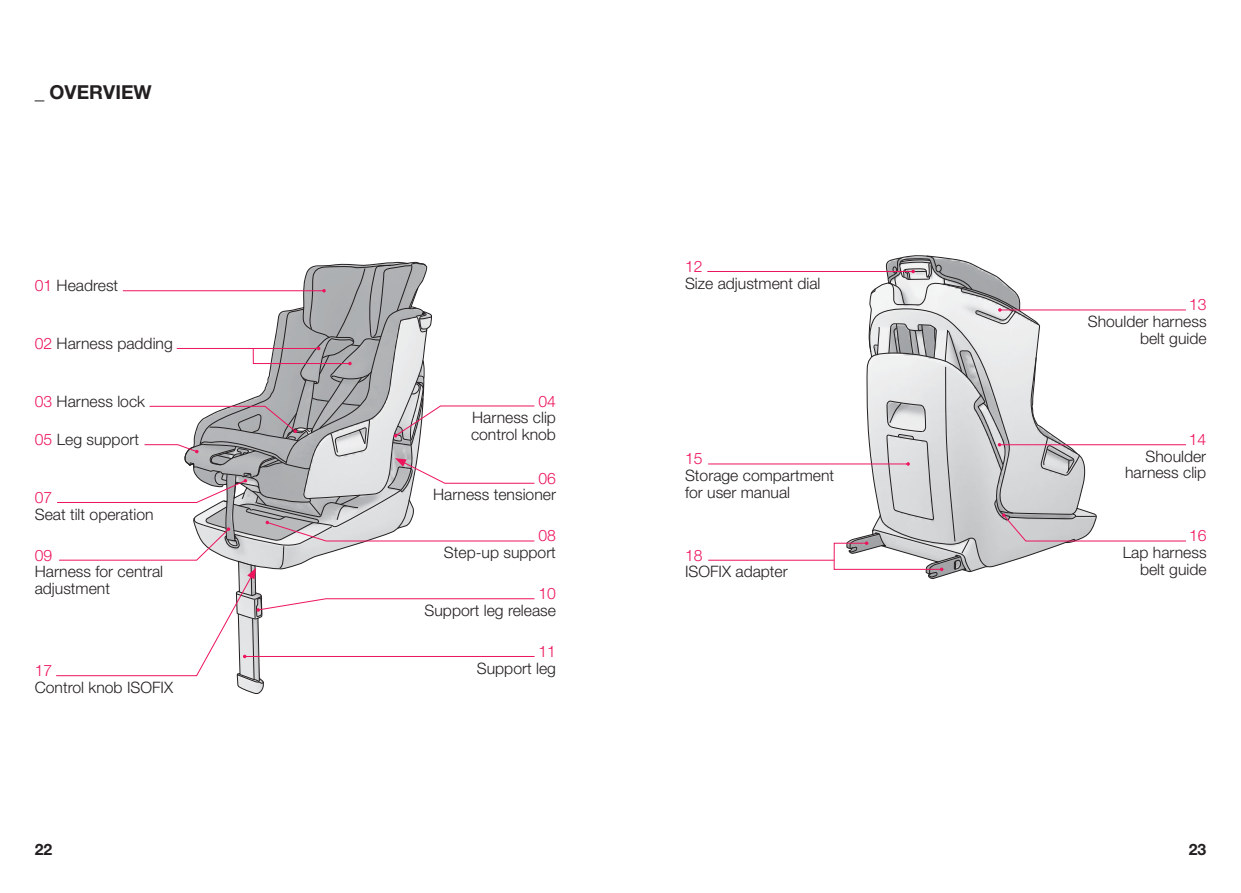
<style>
.page{position:relative;width:1241px;height:893px;background:#fff}
.page>*{position:absolute;margin:0;border:0;box-sizing:border-box;transform-origin:0 0}
.t1{font:700 19.25px "Helvetica Neue LT Pro";color:#231f20}
.t2{font:300 15.75px/16.6px "Helvetica Neue LT Pro";color:#231f20}
.t3{font:300 15.75px "Helvetica Neue LT Pro";color:#ed145b}
.t4{font:700 15.75px "Helvetica Neue LT Pro";color:#231f20}
.s1{color:#ed145b}
</style>
<div class="page">
<hr style="left:707px;top:271px;width:205px;height:1px;background:#ed145b">
<hr style="left:708px;top:463px;width:200px;height:1px;background:#ed145b">
<svg style="left:833px;top:256px;width:353px;height:322px"></svg>
<hr style="left:708px;top:560px;width:126px;height:1px;background:#ed145b">
<svg style="left:56px;top:261px;width:479px;height:433px"></svg>
<p class="t1" style="left:35px;top:80px;width:118px">_ OVERVIEW</p>
<p class="t2" style="left:35px;top:277px;width:85px"><span class="s1">01</span> Headrest</p>
<p class="t2" style="left:35px;top:335px;width:139px"><span class="s1">02</span> Harness padding</p>
<p class="t2" style="left:35px;top:392px;width:112px"><span class="s1">03</span> Harness lock</p>
<p class="t2" style="left:35px;top:431px;width:106px"><span class="s1">05</span> Leg support</p>
<p class="t3" style="left:35px;top:488px;width:19px">07</p>
<p class="t2" style="left:35px;top:505px;width:120px">Seat tilt operation</p>
<p class="t3" style="left:35px;top:545px;width:19px">09</p>
<p class="t2" style="left:35px;top:563px;width:130px">Harness for central adjustment</p>
<p class="t3" style="left:35px;top:661px;width:19px">17</p>
<p class="t2" style="left:35px;top:679px;width:140px">Control knob ISOFIX</p>
<p class="t3" style="left:538px;top:391px;width:19px">04</p>
<p class="t2" style="left:471px;top:409px;width:86px">Harness clip control knob</p>
<p class="t3" style="left:538px;top:468px;width:19px">06</p>
<p class="t2" style="left:433px;top:486px;width:124px">Harness tensioner</p>
<p class="t3" style="left:538px;top:526px;width:19px">08</p>
<p class="t2" style="left:444px;top:544px;width:113px">Step-up support</p>
<p class="t3" style="left:538px;top:584px;width:19px">10</p>
<p class="t2" style="left:424px;top:602px;width:133px">Support leg release</p>
<p class="t3" style="left:538px;top:642px;width:19px">11</p>
<p class="t2" style="left:477px;top:659px;width:81px">Support leg</p>
<p class="t3" style="left:685px;top:257px;width:19px">12</p>
<p class="t2" style="left:685px;top:274px;width:137px">Size adjustment dial</p>
<p class="t3" style="left:685px;top:449px;width:19px">15</p>
<p class="t2" style="left:685px;top:467px;width:151px">Storage compartment for user manual</p>
<p class="t3" style="left:685px;top:545px;width:19px">18</p>
<p class="t2" style="left:685px;top:563px;width:104px">ISOFIX adapter</p>
<p class="t3" style="left:1188px;top:295px;width:19px">13</p>
<p class="t2" style="left:1087px;top:313px;width:120px;text-align:right">Shoulder harness belt guide</p>
<p class="t3" style="left:1188px;top:430px;width:19px">14</p>
<p class="t2" style="left:1124px;top:448px;width:83px;text-align:right">Shoulder harness clip</p>
<p class="t3" style="left:1188px;top:526px;width:19px">16</p>
<p class="t2" style="left:1122px;top:544px;width:85px;text-align:right">Lap harness belt guide</p>
<p class="t4" style="left:35px;top:839px;width:19px">22</p>
<p class="t4" style="left:1188px;top:839px;width:19px">23</p>
</div>
